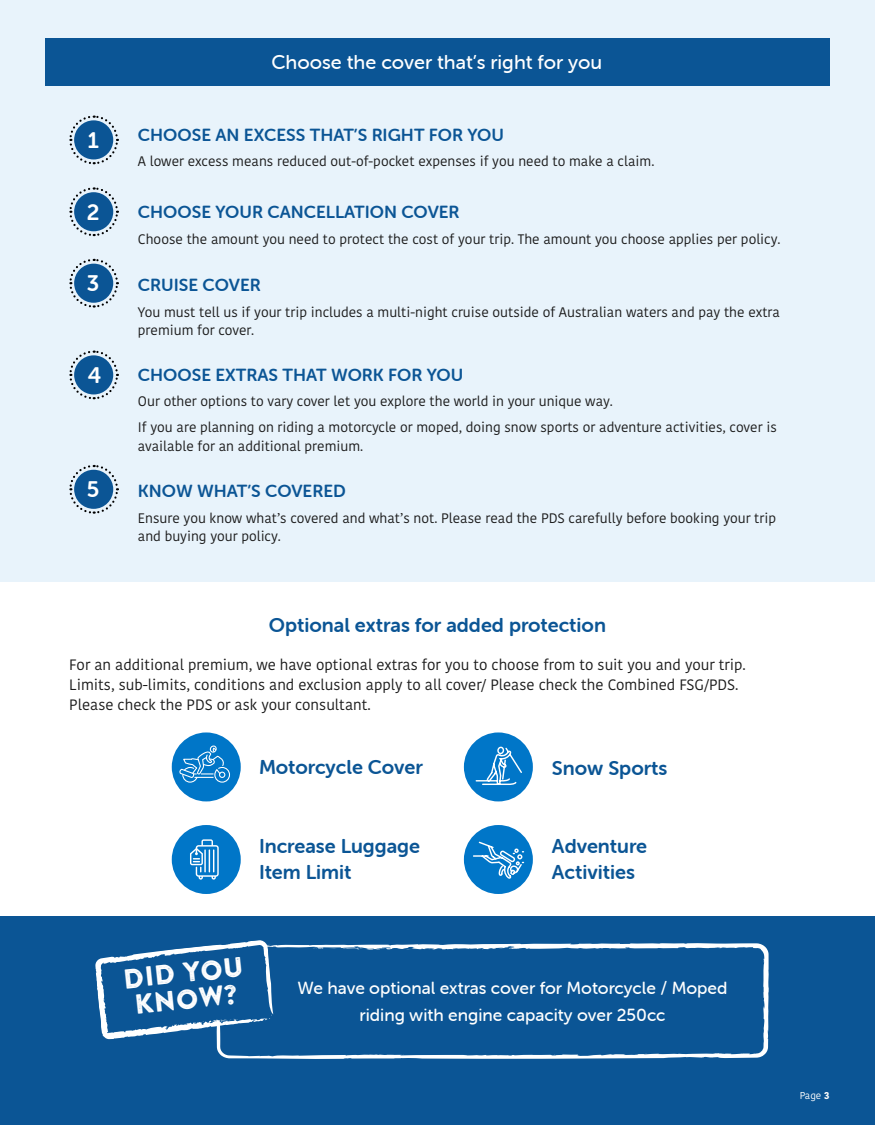
<style>
.page{position:relative;width:875px;height:1125px;background:#fff}
.page>*{position:absolute;margin:0;border:0;box-sizing:border-box;transform-origin:0 0}
.Body_copy{font:27.5px/26.2px "Brandon Printed One";color:#fff;text-align:center}
.Body_copy-2{font:22.5px "Museo Sans Rounded 700";color:#fff}
.Body_copy-3{font:20px/26.2px "Museo Sans Rounded 700";color:#0b5595}
.Body_copy-4{font:20px "Museo Sans Rounded 500";color:#fff}
.Body_copy-5{font:17.5px "Museo Sans Rounded 700";color:#0b5595}
.Body_copy-6{font:17.5px/26.2px "Museo Sans Rounded 500";color:#fff;text-align:center}
.Body_copy-7{font:15px/20px "Kohinoor";color:#1a1a1a}
.Body_copy-8{font:13.75px/18.8px "Kohinoor";color:#1a1a1a}
.Body_copy-9{font:10px "Kohinoor";color:#fff}
.s1{font-weight:700}
</style>
<div class="page">
<div style="left:0;top:917px;width:875px;height:208px;background:#0b5595"></div>
<svg style="left:217px;top:943px;width:552px;height:116px"></svg>
<svg style="left:357px;top:948px;width:6px;height:2px"></svg>
<div style="left:0;top:0;width:875px;height:582px;background:#e8f3fb"></div>
<div style="left:45px;top:39px;width:785px;height:47px;background:#0b5595"></div>
<svg style="left:69px;top:115px;width:50px;height:50px"></svg>
<div style="left:74px;top:120px;width:39px;height:39px;background:#0b5595;border-radius:50%"></div>
<svg style="left:69px;top:187px;width:50px;height:50px"></svg>
<div style="left:74px;top:192px;width:39px;height:39px;background:#0b5595;border-radius:50%"></div>
<svg style="left:69px;top:350px;width:50px;height:50px"></svg>
<div style="left:74px;top:355px;width:39px;height:39px;background:#0b5595;border-radius:50%"></div>
<svg style="left:69px;top:464px;width:50px;height:50px"></svg>
<div style="left:74px;top:470px;width:39px;height:39px;background:#0b5595;border-radius:50%"></div>
<div style="left:172px;top:732px;width:69px;height:69px;background:#0076c8;border-radius:50%"></div>
<div style="left:172px;top:825px;width:69px;height:69px;background:#0076c8;border-radius:50%"></div>
<div style="left:464px;top:732px;width:69px;height:69px;background:#0076c8;border-radius:50%"></div>
<div style="left:464px;top:825px;width:69px;height:69px;background:#0076c8;border-radius:50%"></div>
<svg style="left:473px;top:839px;width:56px;height:41px"></svg>
<svg style="left:475px;top:746px;width:47px;height:39px"></svg>
<svg style="left:190px;top:839px;width:29px;height:41px"></svg>
<svg style="left:69px;top:258px;width:50px;height:50px"></svg>
<div style="left:74px;top:264px;width:39px;height:39px;background:#0b5595;border-radius:50%"></div>
<svg style="left:178px;top:744px;width:52px;height:39px"></svg>
<svg style="left:95px;top:940px;width:178px;height:99px"></svg>
<p class="Body_copy-4" style="left:271px;top:51px;width:332px">Choose the cover that’s right for you</p>
<p class="Body_copy-2" style="left:88px;top:128px;width:13px">1</p>
<p class="Body_copy-5" style="left:138px;top:125px;width:368px">CHOOSE AN EXCESS THAT’S RIGHT FOR YOU</p>
<p class="Body_copy-8" style="left:138px;top:152px;width:518px">A lower excess means reduced out-of-pocket expenses if you need to make a claim.</p>
<p class="Body_copy-2" style="left:87px;top:200px;width:14px">2</p>
<p class="Body_copy-5" style="left:138px;top:202px;width:323px">CHOOSE YOUR CANCELLATION COVER</p>
<p class="Body_copy-8" style="left:138px;top:230px;width:644px">Choose the amount you need to protect the cost of your trip. The amount you choose applies per policy.</p>
<p class="Body_copy-2" style="left:87px;top:271px;width:14px">3</p>
<p class="Body_copy-5" style="left:138px;top:275px;width:124px">CRUISE COVER</p>
<p class="Body_copy-8" style="left:138px;top:303px;width:643px">You must tell us if your trip includes a multi-night cruise outside of Australian waters and pay the extra premium for cover.</p>
<p class="Body_copy-2" style="left:88px;top:363px;width:15px">4</p>
<p class="Body_copy-5" style="left:138px;top:365px;width:327px">CHOOSE EXTRAS THAT WORK FOR YOU</p>
<p class="Body_copy-8" style="left:138px;top:392px;width:476px">Our other options to vary cover let you explore the world in your unique way.</p>
<p class="Body_copy-8" style="left:138px;top:418px;width:640px">If you are planning on riding a motorcycle or moped, doing snow sports or adventure activities, cover is available for an additional premium.</p>
<p class="Body_copy-2" style="left:87px;top:477px;width:14px">5</p>
<p class="Body_copy-5" style="left:138px;top:481px;width:209px">KNOW WHAT’S COVERED</p>
<p class="Body_copy-8" style="left:138px;top:509px;width:640px">Ensure you know what’s covered and what’s not. Please read the PDS carefully before booking your trip and buying your policy.</p>
<p class="Body_copy-3" style="left:269px;top:612px;width:339px">Optional extras for added protection</p>
<p class="Body_copy-7" style="left:69px;top:655px;width:678px">For an additional premium, we have optional extras for you to choose from to suit you and your trip.<br>Limits, sub-limits, conditions and exclusion apply to all cover/ Please check the Combined FSG/PDS.<br>Please check the PDS or ask your consultant.</p>
<p class="Body_copy-3" style="left:259px;top:754px;width:165px">Motorcycle Cover</p>
<p class="Body_copy-3" style="left:552px;top:755px;width:117px">Snow Sports</p>
<p class="Body_copy-3" style="left:259px;top:833px;width:163px">Increase Luggage<br>Item Limit</p>
<p class="Body_copy-3" style="left:552px;top:833px;width:97px">Adventure<br>Activities</p>
<p class="Body_copy" style="left:122px;top:966px;width:123px;rotate:-6deg">DID YOU<br>KNOW?</p>
<p class="Body_copy-6" style="left:297px;top:975px;width:432px">We have optional extras cover for Motorcycle / Moped riding with engine capacity over 250cc</p>
<p class="Body_copy-9" style="left:800px;top:1089px;width:31px">Page <span class="s1">3</span></p>
</div>
